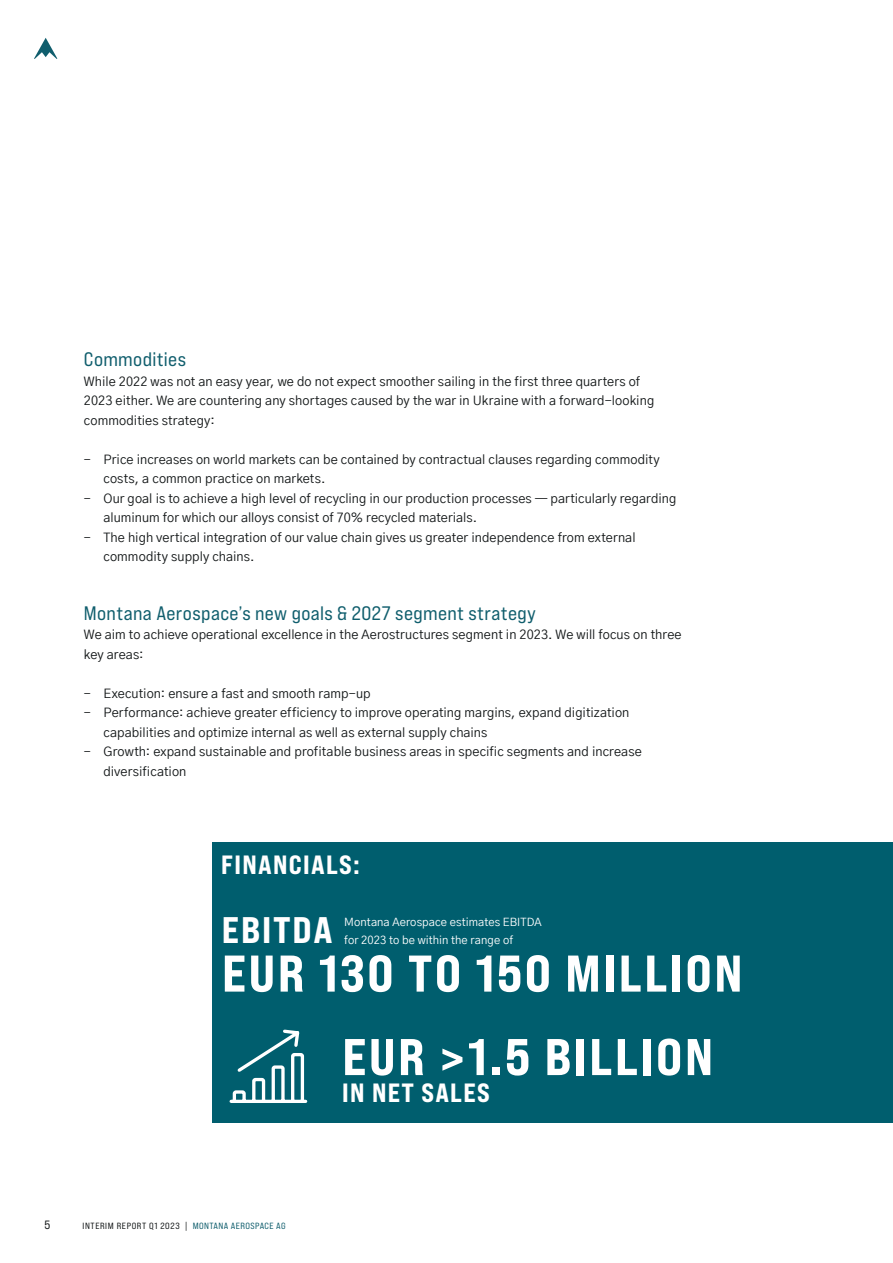
<style>
.page{position:relative;width:893px;height:1263px;background:#fff}
.page>*{position:absolute;margin:0;border:0;box-sizing:border-box;transform-origin:0 0}
.t1{font:51.45px "Bebas Neue Pro Exp Eb";letter-spacing:.05em;color:#fff}
.t2{font:36.9px "Bebas Neue Pro Exp Eb";letter-spacing:.05em;color:#fff}
.t3{font:26.4px "Bebas Neue Pro Exp Eb";letter-spacing:.05em;color:#fff}
.t4{font:19.5px "Bebas Neue Pro Exp Rg";letter-spacing:.02em;color:#105e6d}
.t5{font:12.75px/19.5px "Gothic A1";letter-spacing:.005em;color:#121617}
.t6{font:12px "Bebas Neue Pro Exp Rg";color:#121617}
.t7{font:11.25px/17.1px "Gothic A1";letter-spacing:.005em;color:#fff}
.t8{font:9px "Bebas Neue Pro Exp Rg";letter-spacing:.05em;color:#121617}
.s1{color:#105e6d}
</style>
<div class="page">
<svg style="left:34px;top:38px;width:23px;height:21px"></svg>
<div style="left:213px;top:842px;width:680px;height:280px;background:#005e6e"></div>
<svg style="left:229px;top:1029px;width:79px;height:74px"></svg>
<h3 class="t4" style="left:84px;top:347px;width:104px">Commodities</h3>
<p class="t5" style="left:84px;top:371px;width:572px">While 2022 was not an easy year, we do not expect smoother sailing in the first three quarters of<br>2023 either. We are countering any shortages caused by the war in Ukraine with a forward-looking commodities strategy:</p>
<p class="t5" style="left:103px;top:449px;width:558px;text-indent:-19px">- Price increases on world markets can be contained by contractual clauses regarding commodity costs, a common practice on markets.</p>
<p class="t5" style="left:103px;top:488px;width:574px;text-indent:-19px">- Our goal is to achieve a high level of recycling in our production processes — particularly regarding aluminum for which our alloys consist of 70% recycled materials.</p>
<p class="t5" style="left:103px;top:527px;width:534px;text-indent:-19px">- The high vertical integration of our value chain gives us greater independence from external commodity supply chains.</p>
<h3 class="t4" style="left:84px;top:601px;width:454px">Montana Aerospace’s new goals &amp; 2027 segment strategy</h3>
<p class="t5" style="left:84px;top:624px;width:599px">We aim to achieve operational excellence in the Aerostructures segment in 2023. We will focus on three key areas:</p>
<p class="t5" style="left:84px;top:683px;width:288px">- Execution: ensure a fast and smooth ramp-up</p>
<p class="t5" style="left:103px;top:702px;width:527px;text-indent:-19px">- Performance: achieve greater efficiency to improve operating margins, expand digitization capabilities and optimize internal as well as external supply chains</p>
<p class="t5" style="left:103px;top:741px;width:540px;text-indent:-19px">- Growth: expand sustainable and profitable business areas in specific segments and increase diversification</p>
<h3 class="t3" style="left:221px;top:849px;width:140px">FINANCIALS:</h3>
<h2 class="t2" style="left:222px;top:907px;width:112px">EBITDA</h2>
<h1 class="t1" style="left:222px;top:941px;width:522px">EUR 130 TO 150 MILLION</h1>
<p class="t7" style="left:344px;top:913px;width:199px">Montana Aerospace estimates EBITDA for 2023 to be within the range of</p>
<h1 class="t1" style="left:342px;top:1025px;width:372px">EUR &gt;1.5 BILLION</h1>
<p class="t6" style="left:45px;top:1217px;width:7px">5</p>
<p class="t8" style="left:82px;top:1220px;width:205px">INTERIM REPORT Q1 2023 | <span class="s1">MONTANA AEROSPACE AG</span></p>
<h3 class="t3" style="left:342px;top:1076px;width:149px">IN NET SALES</h3>
</div>
